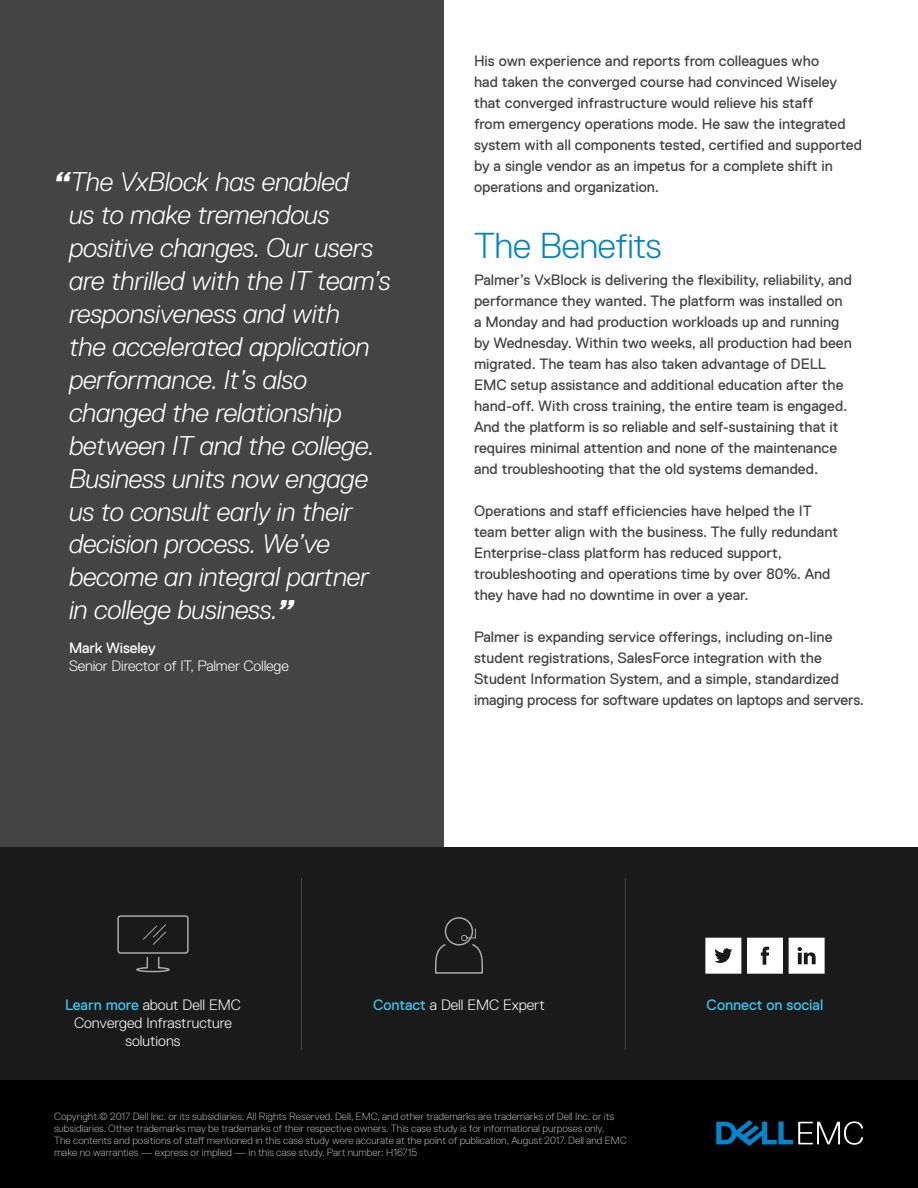
<style>
.page{position:relative;width:918px;height:1188px;background:#fff}
.page>*{position:absolute;margin:0;border:0;box-sizing:border-box;transform-origin:0 0}
.t1{font:300 36px "Dell Replica";letter-spacing:-.01em;color:#0085c3}
.t2{font:italic 300 27px/33px "Dell Replica";letter-spacing:-.01em;color:#fff}
.t3{font:15px/21px "Dell Replica";color:#444}
.t4{font:300 15px/18px "Dell Replica";color:#fff;text-align:center}
.t5{font:15px "Dell Replica";color:#3dc6ef}
.t6{font:15px "Dell Replica";letter-spacing:-.01em;color:#fff}
.t7{font:300 10.5px/12px "Dell Replica";color:#aaa}
.s1{font-weight:800}
.s2{font-weight:400;color:#3dc6ef}
</style>
<div class="page">
<div style="left:0;top:0;width:444px;height:1080px;background:#444"></div>
<div style="left:0;top:1080px;width:918px;height:108px;background:#000"></div>
<div style="left:0;top:848px;width:918px;height:232px;background:#1a1a1a"></div>
<svg style="left:716px;top:1120px;width:147px;height:26px"></svg>
<div style="left:445px;top:917px;width:28px;height:29px;border:2px solid #aaa;border-radius:50%"></div>
<svg style="left:435px;top:928px;width:48px;height:46px"></svg>
<hr style="left:301px;top:878px;width:1px;height:172px;background:#444">
<hr style="left:625px;top:878px;width:1px;height:172px;background:#444">
<div style="left:117px;top:915px;width:72px;height:39px;border:2px solid #aaa;border-radius:2px"></div>
<svg style="left:142px;top:924px;width:24px;height:21px"></svg>
<svg style="left:136px;top:957px;width:34px;height:16px"></svg>
<svg style="left:747px;top:938px;width:36px;height:36px"></svg>
<svg style="left:705px;top:938px;width:36px;height:36px"></svg>
<svg style="left:789px;top:938px;width:36px;height:36px"></svg>
<p class="t2" style="left:69px;top:165px;width:323px;text-indent:-15px"><span class="s1">“</span>The VxBlock has enabled<br>us to make tremendous positive changes. Our users are thrilled with the IT team’s responsiveness and with<br>the accelerated application performance. It’s also changed the relationship between IT and the college.<br>Business units now engage us to consult early in their decision process. We’ve become an integral partner in college business.<span class="s1">”</span></p>
<p class="t6" style="left:69px;top:639px;width:88px">Mark Wiseley</p>
<p class="t4" style="left:69px;top:656px;width:221px">Senior Director of IT, Palmer College</p>
<p class="t3" style="left:474px;top:50px;width:390px">His own experience and reports from colleagues who<br>had taken the converged course had convinced Wiseley that converged infrastructure would relieve his staff<br>from emergency operations mode. He saw the integrated system with all components tested, certified and supported by a single vendor as an impetus for a complete shift in operations and organization.</p>
<h1 class="t1" style="left:474px;top:225px;width:189px">The Benefits</h1>
<p class="t3" style="left:474px;top:269px;width:379px">Palmer’s VxBlock is delivering the flexibility, reliability, and performance they wanted. The platform was installed on a Monday and had production workloads up and running by Wednesday. Within two weeks, all production had been migrated. The team has also taken advantage of DELL EMC setup assistance and additional education after the hand-off. With cross training, the entire team is engaged.<br>And the platform is so reliable and self-sustaining that it requires minimal attention and none of the maintenance and troubleshooting that the old systems demanded.</p>
<p class="t3" style="left:474px;top:500px;width:366px">Operations and staff efficiencies have helped the IT team better align with the business. The fully redundant Enterprise-class platform has reduced support, troubleshooting and operations time by over 80%. And they have had no downtime in over a year.</p>
<p class="t3" style="left:474px;top:626px;width:392px">Palmer is expanding service offerings, including on-line student registrations, SalesForce integration with the Student Information System, and a simple, standardized imaging process for software updates on laptops and servers.</p>
<p class="t4" style="left:65px;top:996px;width:177px"><span class="s2">Learn more</span> about Dell EMC<br>Converged Infrastructure solutions</p>
<p class="t4" style="left:373px;top:996px;width:173px"><span class="s2">Contact</span> a Dell EMC Expert</p>
<p class="t5" style="left:707px;top:997px;width:118px">Connect on social</p>
<p class="t7" style="left:54px;top:1111px;width:575px">Copyright © 2017 Dell Inc. or its subsidiaries. All Rights Reserved. Dell, EMC, and other trademarks are trademarks of Dell Inc. or its subsidiaries. Other trademarks may be trademarks of their respective owners. This case study is for informational purposes only.<br>The contents and positions of staff mentioned in this case study were accurate at the point of publication, August 2017. Dell and EMC make no warranties — express or implied — in this case study. Part number: H16715</p>
</div>
